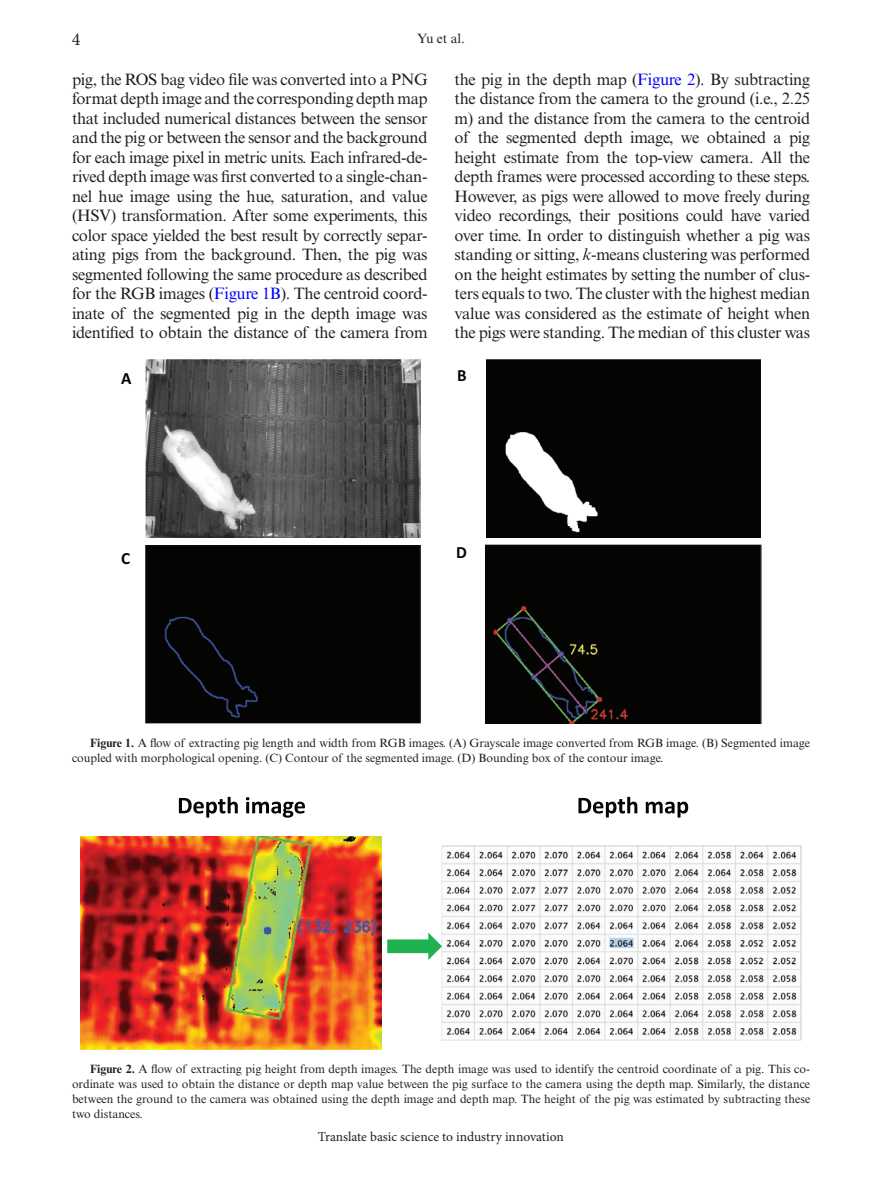
<style>
.page{position:relative;width:891px;height:1188px;background:#fff}
.page>*{position:absolute;margin:0;border:0;box-sizing:border-box;transform-origin:0 0}
.t1{font:18px "Minion Pro";color:#231f20}
.t2{font:700 17.1px "Calibri";color:#050504}
.t3{font:16.5px/19.5px "Times New Roman MT Std";letter-spacing:-.02em;color:#231f20;text-align:justify}
.t4{font:13.5px "Minion Pro";color:#231f20}
.t5{font:13.5px "Times New Roman MT Std";color:#231f20}
.t6{font:12px/15px "Times New Roman MT Std";color:#231f20;text-align:justify}
.s1{color:#00f}
.s2{font-style:italic}
.s3{font-weight:700}
</style>
<div class="page">
<img style="left:442px;top:845px;width:359px;height:195px">
<svg style="left:179px;top:797px;width:126px;height:21px"></svg>
<svg style="left:578px;top:797px;width:110px;height:21px"></svg>
<svg style="left:387px;top:933px;width:55px;height:27px"></svg>
<img style="left:81px;top:836px;width:300px;height:213px">
<img style="left:145px;top:360px;width:275px;height:178px">
<img style="left:486px;top:360px;width:275px;height:178px">
<div style="left:146px;top:545px;width:274px;height:179px;background:#040503"></div>
<div style="left:486px;top:545px;width:275px;height:179px;background:#040503"></div>
<p class="t1" style="left:72px;top:27px;width:10px">4</p>
<p class="t5" style="left:417px;top:30px;width:49px">Yu et al.</p>
<p class="t3" style="left:72px;top:69px;width:357px">pig, the ROS bag video file was converted into a PNG format depth image and the corresponding depth map that included numerical distances between the sensor and the pig or between the sensor and the background for each image pixel in metric units. Each infrared-de&shy;rived depth image was first converted to a single-chan&shy;nel hue image using the hue, saturation, and value (HSV) transformation. After some experiments, this color space yielded the best result by correctly separ&shy;ating pigs from the background. Then, the pig was segmented following the same procedure as described for the RGB images (<span class="s1">Figure 1B</span>). The centroid coord&shy;inate of the segmented pig in the depth image was identified to obtain the distance of the camera from</p>
<p class="t3" style="left:455px;top:69px;width:357px">the pig in the depth map (<span class="s1">Figure 2</span>). By subtracting the distance from the camera to the ground (i.e., 2.25 m) and the distance from the camera to the centroid of the segmented depth image, we obtained a pig height estimate from the top-view camera. All the depth frames were processed according to these steps.<br>However, as pigs were allowed to move freely during video recordings, their positions could have varied over time. In order to distinguish whether a pig was standing or sitting, <span class="s2">k</span>-means clustering was performed on the height estimates by setting the number of clus&shy;ters equals to two. The cluster with the highest median value was considered as the estimate of height when the pigs were standing. The median of this cluster was</p>
<p class="t2" style="left:121px;top:366px;width:12px">A</p>
<p class="t2" style="left:457px;top:364px;width:11px">B</p>
<p class="t2" style="left:121px;top:546px;width:11px">C</p>
<p class="t2" style="left:456px;top:541px;width:12px">D</p>
<p class="t6" style="left:72px;top:736px;width:739px;text-indent:18px"><span class="s3">Figure 1.</span> A flow of extracting pig length and width from RGB images. (A) Grayscale image converted from RGB image. (B) Segmented image coupled with morphological opening. (C) Contour of the segmented image. (D) Bounding box of the contour image.</p>
<p class="t6" style="left:72px;top:1061px;width:740px;text-indent:18px"><span class="s3">Figure 2.</span> A flow of extracting pig height from depth images. The depth image was used to identify the centroid coordinate of a pig. This co&shy;ordinate was used to obtain the distance or depth map value between the pig surface to the camera using the depth map. Similarly, the distance between the ground to the camera was obtained using the depth image and depth map. The height of the pig was estimated by subtracting these two distances.</p>
<p class="t4" style="left:318px;top:1128px;width:247px">Translate basic science to industry innovation</p>
</div>
